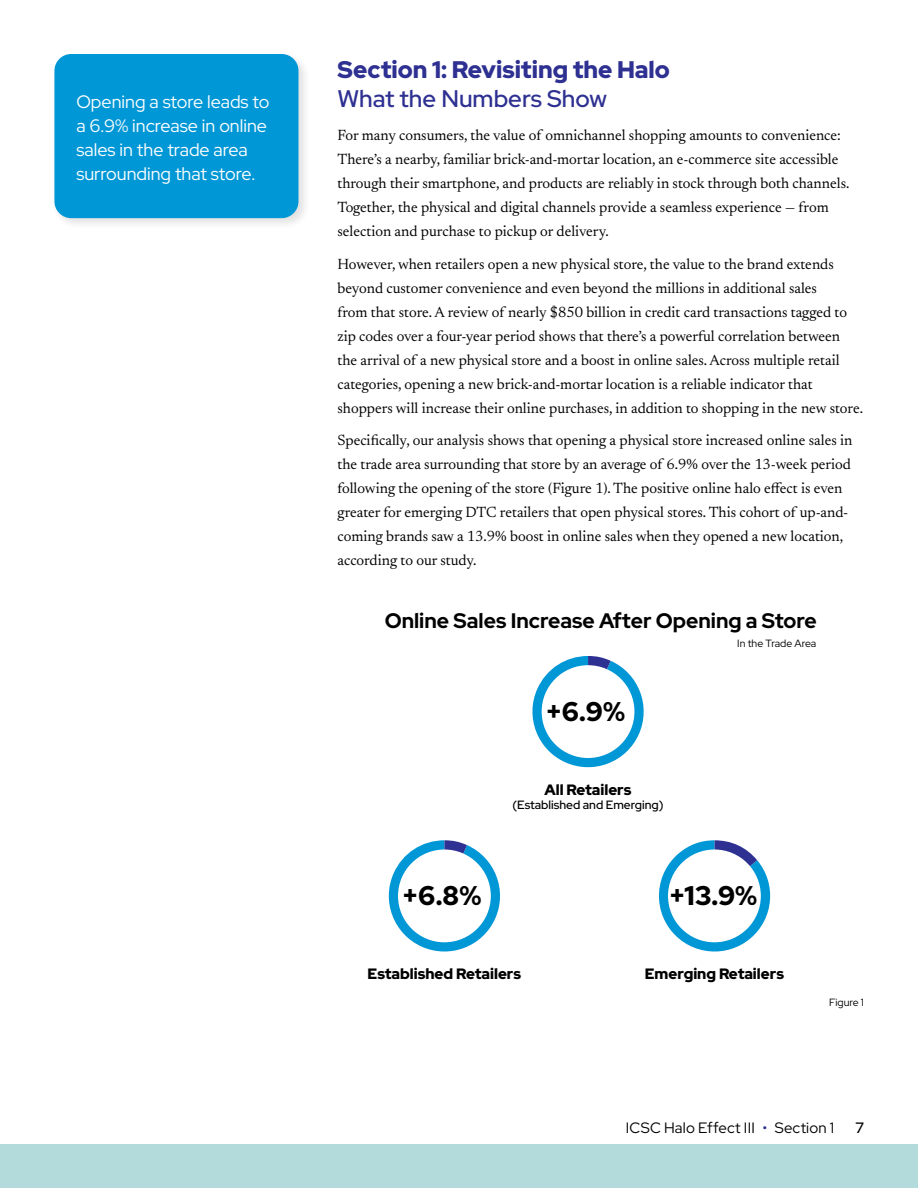
<style>
.page{position:relative;width:918px;height:1188px;background:#fff}
.page>*{position:absolute;margin:0;border:0;box-sizing:border-box;transform-origin:0 0}
.t1{font:900 27px "Red Hat Display";color:#000}
.t2{font:900 24px "Red Hat Display";color:#2e3092}
.t3{font:500 24px "Red Hat Display";color:#2e3092}
.t4{font:700 21px "Red Hat Display";color:#000}
.t5{font:18px/24px "Red Hat Display";color:#fff}
.t6{font:15px/24px "Newsreader 24 pt";color:#000}
.t7{font:900 15px "Red Hat Display";color:#000}
.t8{font:15px "Red Hat Display";letter-spacing:.01em;color:#000}
.t9{font:500 15px "Red Hat Display";color:#000}
.t10{font:500 12px "Red Hat Display";color:#000}
.t11{font:10.5px "Red Hat Display";color:#000}
.s1{color:#2e3092}
</style>
<div class="page">
<div style="left:0;top:1145px;width:918px;height:43px;background:#b3dbdc"></div>
<svg style="left:659px;top:840px;width:112px;height:112px"></svg>
<div style="left:51px;top:50px;width:260px;height:180px;background:#000;opacity:.12"></div>
<div style="left:54px;top:54px;width:244px;height:164px;background:#0097d6;border-radius:17px"></div>
<svg style="left:532px;top:656px;width:112px;height:112px"></svg>
<div style="left:542px;top:665px;width:92px;height:93px;background:#fff;border-radius:50%"></div>
<svg style="left:388px;top:840px;width:112px;height:112px"></svg>
<div style="left:398px;top:850px;width:93px;height:92px;background:#fff;border-radius:50%"></div>
<div style="left:668px;top:850px;width:93px;height:92px;background:#fff;border-radius:50%"></div>
<p class="t5" style="left:76px;top:89px;width:195px">Opening a store leads to a 6.9% increase in online sales in the trade area surrounding that store.</p>
<h2 class="t2" style="left:338px;top:54px;width:334px">Section 1: Revisiting the Halo</h2>
<h2 class="t3" style="left:338px;top:83px;width:271px">What the Numbers Show</h2>
<p class="t6" style="left:338px;top:122px;width:513px">For many consumers, the value of omnichannel shopping amounts to convenience:<br>There’s a nearby, familiar brick-and-mortar location, an e-commerce site accessible through their smartphone, and products are reliably in stock through both channels.<br>Together, the physical and digital channels provide a seamless experience — from selection and purchase to pickup or delivery.</p>
<p class="t6" style="left:338px;top:251px;width:527px">However, when retailers open a new physical store, the value to the brand extends beyond customer convenience and even beyond the millions in additional sales<br>from that store. A review of nearly $850 billion in credit card transactions tagged to zip codes over a four-year period shows that there’s a powerful correlation between the arrival of a new physical store and a boost in online sales. Across multiple retail categories, opening a new brick-and-mortar location is a reliable indicator that shoppers will increase their online purchases, in addition to shopping in the new store.</p>
<p class="t6" style="left:338px;top:427px;width:517px">Specifically, our analysis shows that opening a physical store increased online sales in the trade area surrounding that store by an average of 6.9% over the 13-week period following the opening of the store (Figure 1). The positive online halo effect is even greater for emerging DTC retailers that open physical stores. This cohort of up-and&shy;coming brands saw a 13.9% boost in online sales when they opened a new location, according to our study.</p>
<h3 class="t4" style="left:385px;top:607px;width:434px">Online Sales Increase After Opening a Store</h3>
<p class="t11" style="left:737px;top:636px;width:80px">In the Trade Area</p>
<h1 class="t1" style="left:546px;top:694px;width:81px">+6.9%</h1>
<p class="t7" style="left:545px;top:780px;width:89px">All Retailers</p>
<p class="t10" style="left:513px;top:797px;width:153px">(Established and Emerging)</p>
<h1 class="t1" style="left:402px;top:878px;width:81px">+6.8%</h1>
<h1 class="t1" style="left:669px;top:878px;width:89px">+13.9%</h1>
<p class="t7" style="left:368px;top:964px;width:155px">Established Retailers</p>
<p class="t7" style="left:645px;top:964px;width:141px">Emerging Retailers</p>
<p class="t11" style="left:829px;top:996px;width:36px">Figure 1</p>
<p class="t8" style="left:626px;top:1118px;width:210px">ICSC Halo Effect III <span class="s1">•</span> Section 1</p>
<p class="t9" style="left:855px;top:1118px;width:10px">7</p>
</div>
